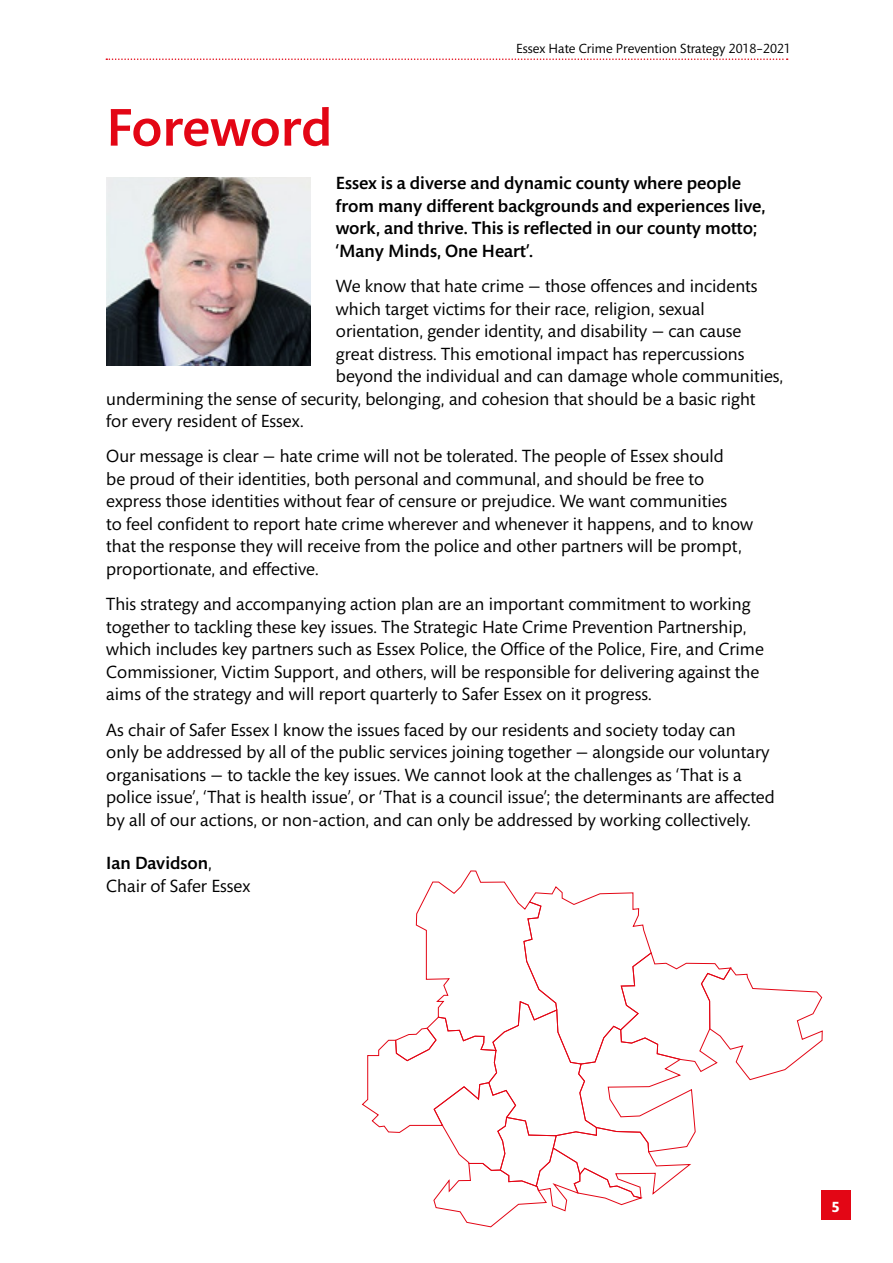
<style>
.page{position:relative;width:893px;height:1263px;background:#fff}
.page>*{position:absolute;margin:0;border:0;box-sizing:border-box;transform-origin:0 0}
.t1{font:500 54px "Mundo Sans Std";color:#e30615}
.t2{font:18px/22.5px "Mundo Sans";color:#000}
.t3{font:500 18px/22.5px "Mundo Sans Std";color:#000}
.t4{font:700 15px "Mundo Sans";color:#fff}
.t5{font:13.5px "Mundo Sans";color:#000}
.s1{font-family:"Mundo Sans";font-weight:400}
</style>
<div class="page">
<svg style="left:106px;top:58px;width:682px;height:2px"></svg>
<div style="left:821px;top:1190px;width:29px;height:30px;background:#e30615"></div>
<img style="left:106px;top:177px;width:204px;height:189px">
<svg style="left:362px;top:870px;width:461px;height:357px"></svg>
<h1 class="t1" style="left:106px;top:98px;width:228px">Foreword</h1>
<p class="t5" style="left:516px;top:41px;width:276px">Essex Hate Crime Prevention Strategy 2018–2021</p>
<p class="t3" style="left:336px;top:173px;width:431px">Essex is a diverse and dynamic county where people from many different backgrounds and experiences live, work, and thrive. This is reflected in our county motto; ‘Many Minds, One Heart’.</p>
<p class="t2" style="left:336px;top:275px;width:423px">We know that hate crime — those offences and incidents</p>
<p class="t2" style="left:336px;top:298px;width:370px">which target victims for their race, religion, sexual</p>
<p class="t2" style="left:336px;top:320px;width:407px">orientation, gender identity, and disability — can cause</p>
<p class="t2" style="left:336px;top:343px;width:410px">great distress. This emotional impact has repercussions</p>
<p class="t2" style="left:336px;top:365px;width:449px">beyond the individual and can damage whole communities,</p>
<p class="t2" style="left:106px;top:388px;width:651px">undermining the sense of security, belonging, and cohesion that should be a basic right</p>
<p class="t2" style="left:106px;top:410px;width:199px">for every resident of Essex.</p>
<p class="t2" style="left:106px;top:446px;width:648px">Our message is clear — hate crime will not be tolerated. The people of Essex should<br>be proud of their identities, both personal and communal, and should be free to express those identities without fear of censure or prejudice. We want communities<br>to feel confident to report hate crime wherever and whenever it happens, and to know that the response they will receive from the police and other partners will be prompt, proportionate, and effective.</p>
<p class="t2" style="left:106px;top:593px;width:659px">This strategy and accompanying action plan are an important commitment to working together to tackling these key issues. The Strategic Hate Crime Prevention Partnership, which includes key partners such as Essex Police, the Office of the Police, Fire, and Crime Commissioner, Victim Support, and others, will be responsible for delivering against the aims of the strategy and will report quarterly to Safer Essex on it progress.</p>
<p class="t2" style="left:106px;top:719px;width:670px">As chair of Safer Essex I know the issues faced by our residents and society today can<br>only be addressed by all of the public services joining together — alongside our voluntary organisations — to tackle the key issues. We cannot look at the challenges as ‘That is a police issue’, ‘That is health issue’, or ‘That is a council issue’; the determinants are affected by all of our actions, or non-action, and can only be addressed by working collectively.</p>
<p class="t3" style="left:106px;top:852px;width:107px">Ian Davidson<span class="s1">,</span></p>
<p class="t2" style="left:106px;top:875px;width:145px">Chair of Safer Essex</p>
<p class="t4" style="left:831px;top:1199px;width:10px">5</p>
</div>
